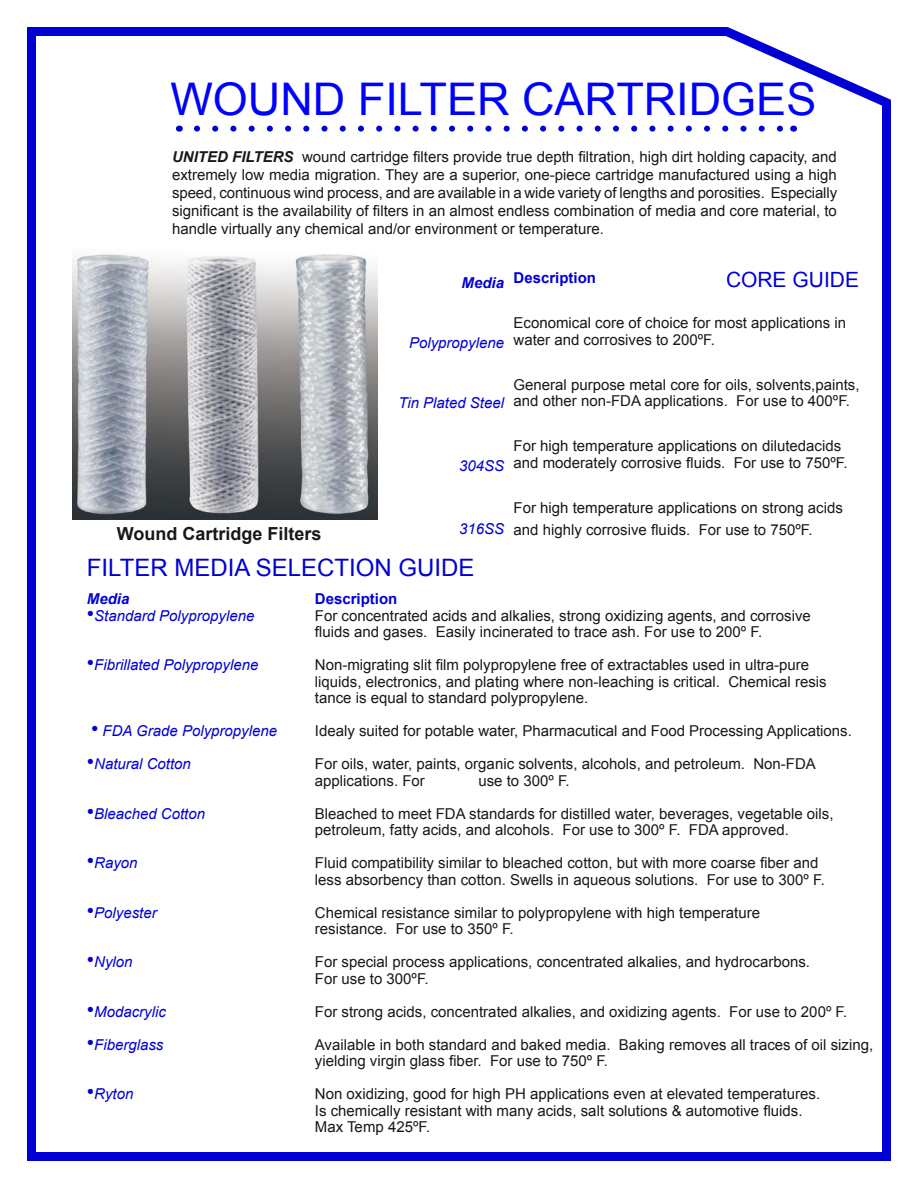
<style>
.page{position:relative;width:918px;height:1188px;background:#fff}
.page>*{position:absolute;margin:0;border:0;box-sizing:border-box;transform-origin:0 0}
.t1{font:45px "Arial";color:#00f}
.t2{font:24px "Arial";color:#0000d4}
.t3{font:21px "Arial";color:#0000d4}
.t4{font:700 18px "Arial";color:#191717}
.t5{font:15px/16.5px "Arial";color:#191717}
.t6{font:italic 15px "Arial";color:#0000d4}
.t7{font:700 15px "Arial";color:#0000d4}
.t8{font:italic 700 15px "Arial";color:#0000d4}
.s1{font-weight:700;font-style:italic}
.s2{font-size:21px}
</style>
<div class="page">
<svg style="left:197px;top:126px;width:586px;height:6px"></svg>
<div style="left:882px;top:100px;width:9px;height:1061px;background:#0000d4"></div>
<div style="left:30px;top:27px;width:698px;height:9px;background:#0000d4"></div>
<div style="left:27px;top:1152px;width:864px;height:9px;background:#0000d4"></div>
<div style="left:27px;top:27px;width:9px;height:1134px;background:#0000d4"></div>
<svg style="left:726px;top:27px;width:165px;height:79px"></svg>
<img style="left:73px;top:254px;width:305px;height:266px">
<p class="t1" style="left:170px;top:70px;width:647px">WOUND FILTER CARTRIDGES</p>
<p class="t5" style="left:172px;top:148px;width:667px;line-height:18px;text-align:justify"><span class="s1">UNITED FILTERS</span> wound cartridge filters provide true depth filtration, high dirt holding capacity, and extremely low media migration. They are a superior, one-piece cartridge manufactured using a high speed, continuous wind process, and are available in a wide variety of lengths and porosities. Especially significant is the availability of filters in an almost endless combination of media and core material, to handle virtually any chemical and/or environment or temperature.</p>
<p class="t7" style="left:514px;top:268px;width:84px">Description</p>
<p class="t5" style="left:514px;top:315px;width:334px">Economical core of choice for most applications in water and corrosives to 200ºF.</p>
<p class="t5" style="left:514px;top:377px;width:347px">General purpose metal core for oils, solvents,paints, and other non-FDA applications. For use to 400ºF.</p>
<p class="t5" style="left:514px;top:438px;width:335px">For high temperature applications on dilutedacids and moderately corrosive fluids. For use to 750ºF.</p>
<p class="t5" style="left:514px;top:497px;width:331px;line-height:22.5px">For high temperature applications on strong acids and highly corrosive fluids. For use to 750ºF.</p>
<p class="t3" style="left:726px;top:266px;width:135px">CORE GUIDE</p>
<p class="t8" style="left:462px;top:273px;width:44px">Media</p>
<p class="t6" style="left:409px;top:333px;width:97px">Polypropylene</p>
<p class="t6" style="left:398px;top:393px;width:107px">Tin Plated Steel</p>
<p class="t6" style="left:459px;top:456px;width:47px">304SS</p>
<p class="t6" style="left:459px;top:519px;width:47px">316SS</p>
<p class="t4" style="left:117px;top:521px;width:206px">Wound Cartridge Filters</p>
<p class="t2" style="left:87px;top:552px;width:389px">FILTER MEDIA SELECTION GUIDE</p>
<p class="t8" style="left:87px;top:589px;width:44px">Media</p>
<p class="t7" style="left:315px;top:589px;width:84px">Description</p>
<p class="t6" style="left:87px;top:606px;width:169px"><span class="s2">•</span>Standard Polypropylene</p>
<p class="t5" style="left:315px;top:608px;width:498px">For concentrated acids and alkalies, strong oxidizing agents, and corrosive</p>
<p class="t5" style="left:315px;top:624px;width:449px">fluids and gases. Easily incinerated to trace ash. For use to 200º F.</p>
<p class="t6" style="left:87px;top:655px;width:173px"><span class="s2">•</span>Fibrillated Polypropylene</p>
<p class="t5" style="left:315px;top:657px;width:513px">Non-migrating slit film polypropylene free of extractables used in ultra-pure liquids, electronics, and plating where non-leaching is critical. Chemical resis tance is equal to standard polypropylene.</p>
<p class="t6" style="left:91px;top:721px;width:188px"><span class="s2">•</span> FDA Grade Polypropylene</p>
<p class="t5" style="left:315px;top:723px;width:538px">Idealy suited for potable water, Pharmacutical and Food Processing Applications.</p>
<p class="t6" style="left:87px;top:754px;width:106px"><span class="s2">•</span>Natural Cotton</p>
<p class="t5" style="left:315px;top:756px;width:503px">For oils, water, paints, organic solvents, alcohols, and petroleum. Non-FDA applications. For</p>
<p class="t5" style="left:478px;top:773px;width:93px">use to 300º F.</p>
<p class="t6" style="left:87px;top:804px;width:120px"><span class="s2">•</span>Bleached Cotton</p>
<p class="t5" style="left:315px;top:806px;width:520px">Bleached to meet FDA standards for distilled water, beverages, vegetable oils, petroleum, fatty acids, and alcohols. For use to 300º F. FDA approved.</p>
<p class="t6" style="left:87px;top:853px;width:52px"><span class="s2">•</span>Rayon</p>
<p class="t5" style="left:315px;top:855px;width:511px">Fluid compatibility similar to bleached cotton, but with more coarse fiber and less absorbency than cotton. Swells in aqueous solutions. For use to 300º F.</p>
<p class="t6" style="left:87px;top:903px;width:71px"><span class="s2">•</span>Polyester</p>
<p class="t5" style="left:315px;top:905px;width:447px">Chemical resistance similar to polypropylene with high temperature</p>
<p class="t5" style="left:315px;top:921px;width:200px">resistance. For use to 350º F.</p>
<p class="t6" style="left:87px;top:952px;width:47px"><span class="s2">•</span>Nylon</p>
<p class="t5" style="left:315px;top:954px;width:497px">For special process applications, concentrated alkalies, and hydrocarbons.</p>
<p class="t5" style="left:315px;top:971px;width:115px">For use to 300ºF.</p>
<p class="t6" style="left:87px;top:1002px;width:81px"><span class="s2">•</span>Modacrylic</p>
<p class="t5" style="left:315px;top:1004px;width:534px">For strong acids, concentrated alkalies, and oxidizing agents. For use to 200º F.</p>
<p class="t6" style="left:87px;top:1035px;width:78px"><span class="s2">•</span>Fiberglass</p>
<p class="t5" style="left:315px;top:1037px;width:560px">Available in both standard and baked media. Baking removes all traces of oil sizing, yielding virgin glass fiber. For use to 750º F.</p>
<p class="t6" style="left:87px;top:1084px;width:48px"><span class="s2">•</span>Ryton</p>
<p class="t5" style="left:315px;top:1086px;width:507px">Non oxidizing, good for high PH applications even at elevated temperatures.</p>
<p class="t5" style="left:315px;top:1103px;width:489px">Is chemically resistant with many acids, salt solutions &amp; automotive fluids.</p>
<p class="t5" style="left:315px;top:1119px;width:117px">Max Temp 425ºF.</p>
</div>
